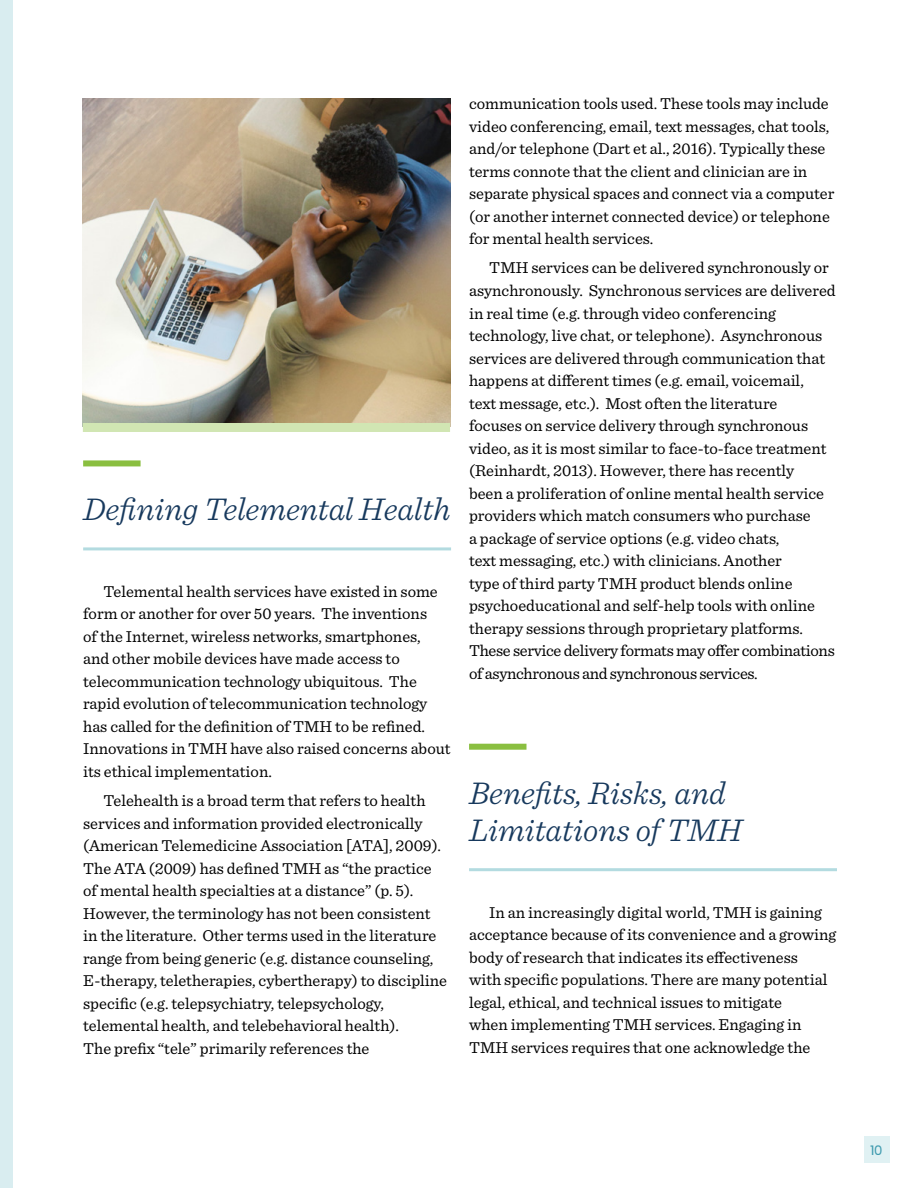
<style>
.page{position:relative;width:918px;height:1188px;background:#fff}
.page>*{position:absolute;margin:0;border:0;box-sizing:border-box;transform-origin:0 0}
.t1{font:italic 300 33px/37.5px "Sentinel";color:#17395d}
.t2{font:16.5px/22.5px "Sentinel";color:#000}
.t3{font:13.5px "Poppins";color:#3f9baf}
</style>
<div class="page">
<div style="left:83px;top:460px;width:58px;height:6px;background:#8abf40"></div>
<hr style="left:83px;top:547px;width:368px;height:3px;background:#b3dbe0">
<div style="left:469px;top:744px;width:57px;height:6px;background:#8abf40"></div>
<hr style="left:469px;top:868px;width:368px;height:3px;background:#b3dbe0">
<div style="left:864px;top:1136px;width:26px;height:27px;background:#e0f1f3"></div>
<div style="left:0;top:0;width:13px;height:1188px;background:#d9edf0"></div>
<img style="left:83px;top:98px;width:367px;height:325px">
<div style="left:83px;top:423px;width:367px;height:9px;background:#d1e6b3"></div>
<h1 class="t1" style="left:83px;top:488px;width:369px">Defining Telemental Health</h1>
<p class="t2" style="left:83px;top:579px;width:369px;text-indent:20px">Telemental health services have existed in some form or another for over 50 years. The inventions<br>of the Internet, wireless networks, smartphones, and other mobile devices have made access to telecommunication technology ubiquitous. The rapid evolution of telecommunication technology has called for the definition of TMH to be refined.<br>Innovations in TMH have also raised concerns about its ethical implementation.</p>
<p class="t2" style="left:83px;top:788px;width:365px;text-indent:20px">Telehealth is a broad term that refers to health services and information provided electronically (American Telemedicine Association [ATA], 2009).<br>The ATA (2009) has defined TMH as “the practice of mental health specialties at a distance” (p. 5).<br>However, the terminology has not been consistent in the literature. Other terms used in the literature range from being generic (e.g. distance counseling, E-therapy, teletherapies, cybertherapy) to discipline specific (e.g. telepsychiatry, telepsychology, telemental health, and telebehavioral health).<br>The prefix “tele” primarily references the</p>
<p class="t2" style="left:469px;top:91px;width:367px">communication tools used. These tools may include video conferencing, email, text messages, chat tools, and/or telephone (Dart et al., 2016). Typically these terms connote that the client and clinician are in separate physical spaces and connect via a computer (or another internet connected device) or telephone for mental health services.</p>
<p class="t2" style="left:469px;top:256px;width:368px;text-indent:20px">TMH services can be delivered synchronously or asynchronously. Synchronous services are delivered in real time (e.g. through video conferencing technology, live chat, or telephone). Asynchronous services are delivered through communication that happens at different times (e.g. email, voicemail,<br>text message, etc.). Most often the literature<br>focuses on service delivery through synchronous video, as it is most similar to face-to-face treatment (Reinhardt, 2013). However, there has recently<br>been a proliferation of online mental health service providers which match consumers who purchase<br>a package of service options (e.g. video chats,<br>text messaging, etc.) with clinicians. Another<br>type of third party TMH product blends online psychoeducational and self-help tools with online therapy sessions through proprietary platforms.<br>These service delivery formats may offer combinations of asynchronous and synchronous services.</p>
<h1 class="t1" style="left:469px;top:772px;width:275px">Benefits, Risks, and<br>Limitations of TMH</h1>
<p class="t2" style="left:469px;top:900px;width:369px;text-indent:20px">In an increasingly digital world, TMH is gaining acceptance because of its convenience and a growing body of research that indicates its effectiveness<br>with specific populations. There are many potential legal, ethical, and technical issues to mitigate<br>when implementing TMH services. Engaging in TMH services requires that one acknowledge the</p>
<p class="t3" style="left:870px;top:1143px;width:14px">10</p>
</div>
